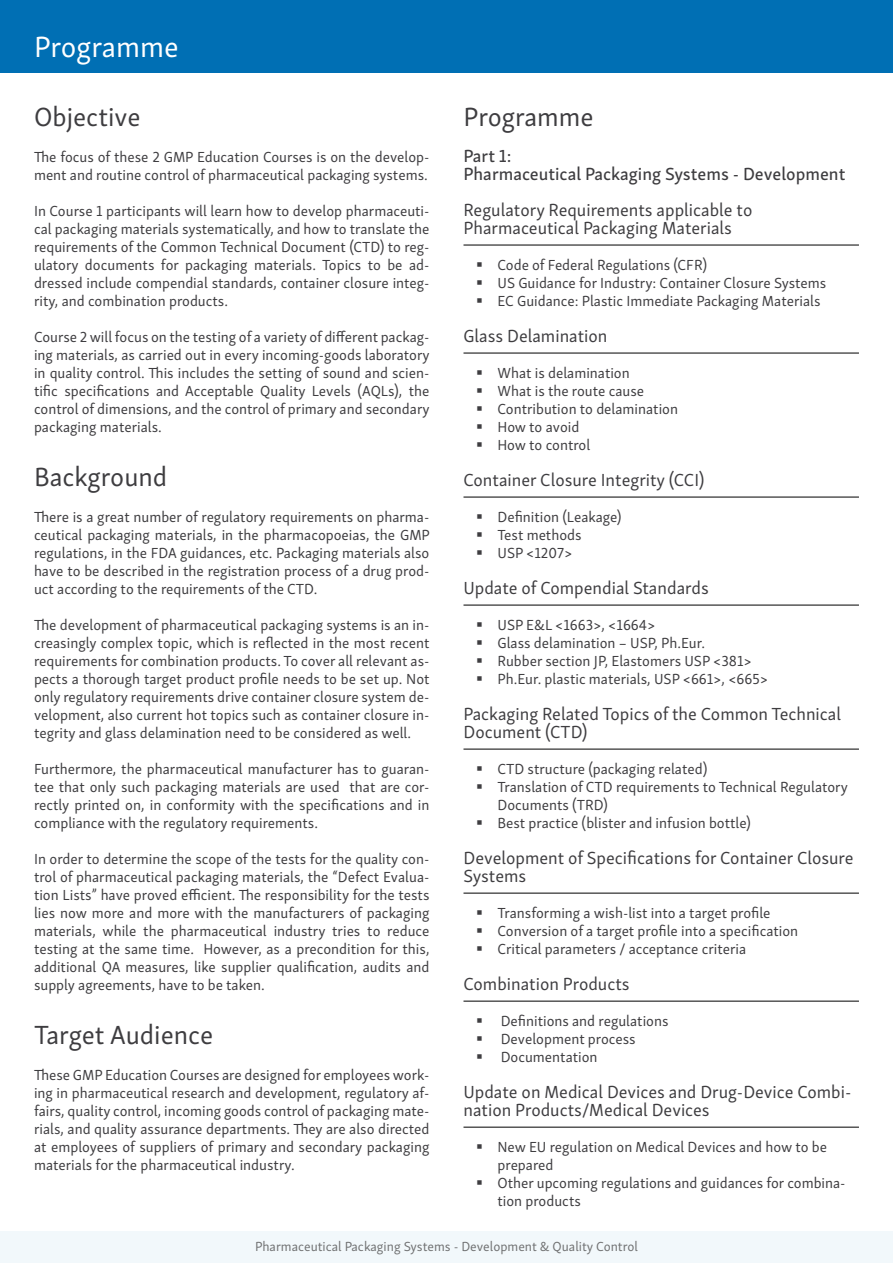
<style>
.page{position:relative;width:893px;height:1263px;background:#fff}
.page>*{position:absolute;margin:0;border:0;box-sizing:border-box;transform-origin:0 0}
.t1{font:30px "Skolar Sans Latn";color:#fff}
.t2{font:27px "Skolar Sans Latn";color:#3e3d40}
.t3{font:18px/18px "Skolar Sans Latn";color:#3e3d40}
.t4{font:18px/18px "Skolar Sans Latn Me";color:#3e3d40}
.t5{font:15px/18px "Skolar Sans Latn";color:#3e3d40}
.t6{font:13.5px "Skolar Sans Latn";color:#707172}
</style>
<div class="page">
<div style="left:0;top:0;width:893px;height:72px;background:#006fb4"></div>
<hr style="left:463px;top:245px;width:396px;height:1px;background:#000">
<hr style="left:463px;top:353px;width:396px;height:1px;background:#000">
<hr style="left:463px;top:497px;width:396px;height:1px;background:#000">
<hr style="left:463px;top:605px;width:396px;height:1px;background:#000">
<hr style="left:463px;top:749px;width:396px;height:1px;background:#000">
<hr style="left:463px;top:893px;width:396px;height:1px;background:#000">
<hr style="left:463px;top:1001px;width:396px;height:1px;background:#000">
<hr style="left:463px;top:1127px;width:396px;height:1px;background:#000">
<div style="left:0;top:1231px;width:893px;height:32px;background:#f2f8fb"></div>
<h1 class="t1" style="left:34px;top:24px;width:146px">Programme</h1>
<h2 class="t2" style="left:34px;top:96px;width:108px">Objective</h2>
<p class="t5" style="left:34px;top:147px;width:397px">The focus of these 2 GMP Education Courses is on the develop&shy;ment and routine control of pharmaceutical packaging systems.</p>
<p class="t5" style="left:34px;top:201px;width:397px;text-align:justify">In Course 1 participants will learn how to develop pharmaceuti&shy;cal packaging materials systematically, and how to translate the requirements of the Common Technical Document (CTD) to reg&shy;ulatory documents for packaging materials. Topics to be ad&shy;dressed include compendial standards, container closure integ&shy;rity, and combination products.</p>
<p class="t5" style="left:34px;top:327px;width:397px;text-align:justify">Course 2 will focus on the testing of a variety of different packag&shy;ing materials, as carried out in every incoming-goods laboratory in quality control. This includes the setting of sound and scien&shy;tific specifications and Acceptable Quality Levels (AQLs), the control of dimensions, and the control of primary and secondary packaging materials.</p>
<h2 class="t2" style="left:34px;top:456px;width:135px">Background</h2>
<p class="t5" style="left:34px;top:507px;width:398px;text-align:justify">There is a great number of regulatory requirements on pharma&shy;ceutical packaging materials, in the pharmacopoeias, the GMP regulations, in the FDA guidances, etc. Packaging materials also have to be described in the registration process of a drug prod&shy;uct according to the requirements of the CTD.</p>
<p class="t5" style="left:34px;top:615px;width:397px;text-align:justify">The development of pharmaceutical packaging systems is an in&shy;creasingly complex topic, which is reflected in the most recent requirements for combination products. To cover all relevant as&shy;pects a thorough target product profile needs to be set up. Not only regulatory requirements drive container closure system de&shy;velopment, also current hot topics such as container closure in&shy;tegrity and glass delamination need to be considered as well.</p>
<p class="t5" style="left:34px;top:759px;width:397px;text-align:justify">Furthermore, the pharmaceutical manufacturer has to guaran&shy;tee that only such packaging materials are used that are cor&shy;rectly printed on, in conformity with the specifications and in compliance with the regulatory requirements.</p>
<p class="t5" style="left:34px;top:849px;width:397px;text-align:justify">In order to determine the scope of the tests for the quality con&shy;trol of pharmaceutical packaging materials, the “Defect Evalua&shy;tion Lists” have proved efficient. The responsibility for the tests lies now more and more with the manufacturers of packaging materials, while the pharmaceutical industry tries to reduce testing at the same time. However, as a precondition for this, additional QA measures, like supplier qualification, audits and supply agreements, have to be taken.</p>
<h2 class="t2" style="left:34px;top:1014px;width:181px">Target Audience</h2>
<p class="t5" style="left:34px;top:1065px;width:397px;text-align:justify">These GMP Education Courses are designed for employees work&shy;ing in pharmaceutical research and development, regulatory af&shy;fairs, quality control, incoming goods control of packaging mate&shy;rials, and quality assurance departments. They are also directed at employees of suppliers of primary and secondary packaging materials for the pharmaceutical industry.</p>
<h2 class="t2" style="left:463px;top:96px;width:132px">Programme</h2>
<p class="t4" style="left:463px;top:145px;width:383px">Part 1:<br>Pharmaceutical Packaging Systems - Development</p>
<p class="t3" style="left:463px;top:199px;width:290px">Regulatory Requirements applicable to<br>Pharmaceutical Packaging Materials</p>
<p class="t5" style="left:497px;top:255px;width:330px">Code of Federal Regulations (CFR)<br>US Guidance for Industry: Container Closure Systems<br>EC Guidance: Plastic Immediate Packaging Materials</p>
<p class="t3" style="left:463px;top:325px;width:146px">Glass Delamination</p>
<p class="t5" style="left:497px;top:363px;width:182px">What is delamination<br>What is the route cause<br>Contribution to delamination<br>How to avoid<br>How to control</p>
<p class="t3" style="left:463px;top:469px;width:242px">Container Closure Integrity (CCI)</p>
<p class="t5" style="left:497px;top:507px;width:126px">Definition (Leakage)<br>Test methods<br>USP &lt;1207&gt;</p>
<p class="t3" style="left:463px;top:577px;width:247px">Update of Compendial Standards</p>
<p class="t5" style="left:497px;top:615px;width:272px">USP E&amp;L &lt;1663&gt;, &lt;1664&gt;<br>Glass delamination – USP, Ph.Eur.<br>Rubber section JP, Elastomers USP &lt;381&gt; Ph.Eur. plastic materials, USP &lt;661&gt;, &lt;665&gt;</p>
<p class="t3" style="left:463px;top:703px;width:379px">Packaging Related Topics of the Common Technical<br>Document (CTD)</p>
<p class="t5" style="left:497px;top:759px;width:352px">CTD structure (packaging related)<br>Translation of CTD requirements to Technical Regulatory Documents (TRD)<br>Best practice (blister and infusion bottle)</p>
<p class="t3" style="left:463px;top:847px;width:392px">Development of Specifications for Container Closure<br>Systems</p>
<p class="t5" style="left:497px;top:903px;width:302px">Transforming a wish-list into a target profile<br>Conversion of a target profile into a specification<br>Critical parameters / acceptance criteria</p>
<p class="t3" style="left:463px;top:973px;width:168px">Combination Products</p>
<p class="t5" style="left:501px;top:1011px;width:169px">Definitions and regulations<br>Development process<br>Documentation</p>
<p class="t3" style="left:463px;top:1081px;width:389px">Update on Medical Devices and Drug-Device Combi&shy;nation Products/Medical Devices</p>
<p class="t5" style="left:497px;top:1137px;width:350px">New EU regulation on Medical Devices and how to be prepared<br>Other upcoming regulations and guidances for combina&shy;tion products</p>
<p class="t6" style="left:255px;top:1236px;width:384px">Pharmaceutical Packaging Systems - Development &amp; Quality Control</p>
</div>
